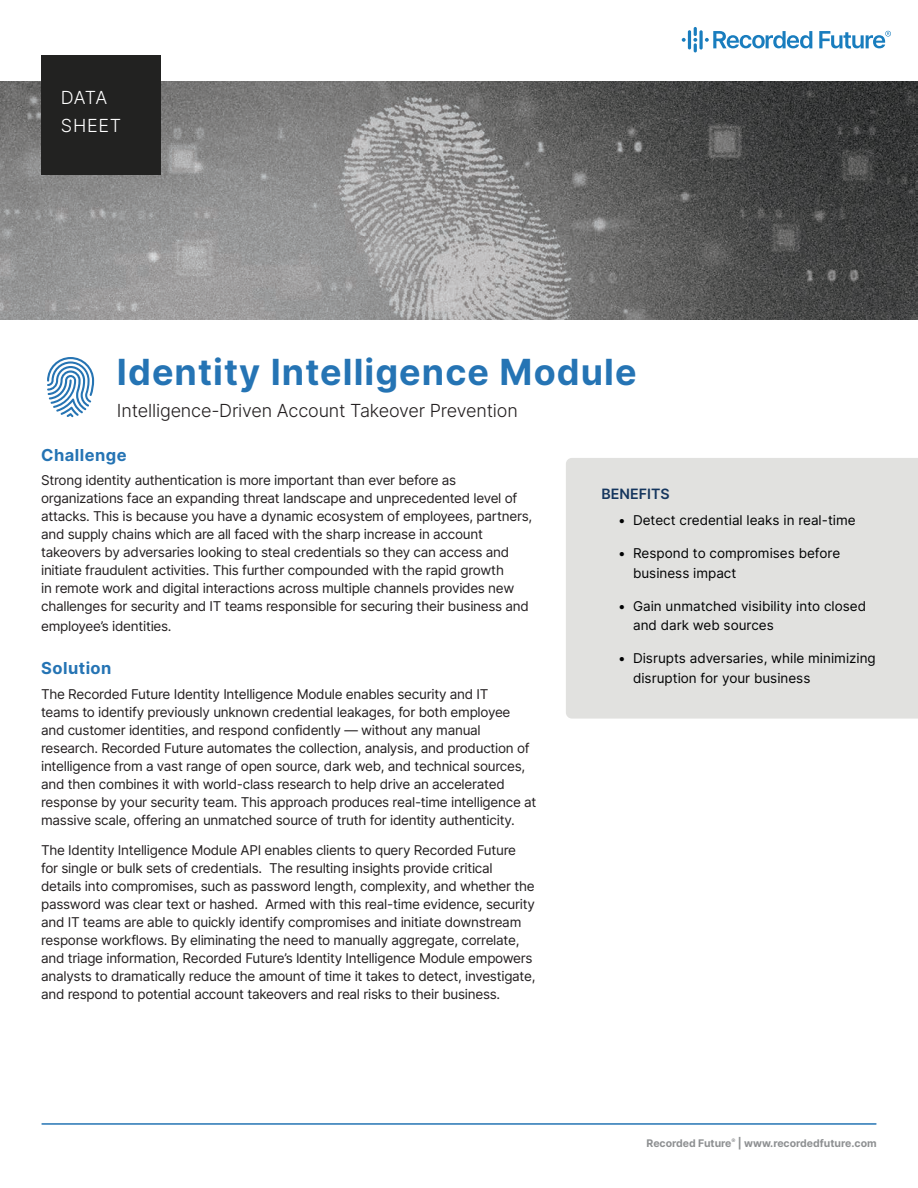
<style>
.page{position:relative;width:918px;height:1188px;background:#fff}
.page>*{position:absolute;margin:0;border:0;box-sizing:border-box;transform-origin:0 0}
.H1_Title{font:700 36px "Inter";letter-spacing:.03em;color:#2574b4}
.H1_Sub{font:300 18px "Inter";letter-spacing:-.01em;color:#231f20}
.Label{font:300 18px/27.6px "Inter";letter-spacing:.04em;color:#fff}
.H2_Sub-Header{font:700 16.5px "Inter";letter-spacing:.03em;color:#2574b4}
.t1{font:600 14.25px "Inter";color:#15365e}
.Body{font:13.5px/18px "Inter";letter-spacing:-.02em;color:#231f20}
.t2{font:13.5px/19.5px "Inter";color:#010203}
.t3{font:700 10.5px "Inter";color:#8e9092}
</style>
<div class="page">
<hr style="left:42px;top:1123px;width:834px;height:2px;background:#2574b4">
<img style="left:0;top:82px;width:918px;height:238px">
<svg style="left:819px;top:31px;width:72px;height:18px"></svg>
<svg style="left:682px;top:38px;width:4px;height:4px"></svg>
<hr style="left:688px;top:30px;width:3px;height:19px;background:#197dbe;border-radius:2px">
<svg style="left:693px;top:27px;width:119px;height:25px"></svg>
<div style="left:41px;top:56px;width:119px;height:119px;background:#222221"></div>
<div style="left:566px;top:458px;width:352px;height:261px;background:#e1e1df"></div>
<svg style="left:47px;top:357px;width:47px;height:60px"></svg>
<p class="Label" style="left:61px;top:84px;width:62px">DATA<br>SHEET</p>
<p class="H1_Title" style="left:117px;top:345px;width:521px">Identity Intelligence Module</p>
<p class="H1_Sub" style="left:117px;top:397px;width:402px">Intelligence-Driven Account Takeover Prevention</p>
<p class="H2_Sub-Header" style="left:41px;top:443px;width:87px">Challenge</p>
<p class="Body" style="left:41px;top:471px;width:493px">Strong identity authentication is more important than ever before as organizations face an expanding threat landscape and unprecedented level of attacks. This is because you have a dynamic ecosystem of employees, partners, and supply chains which are all faced with the sharp increase in account takeovers by adversaries looking to steal credentials so they can access and initiate fraudulent activities. This further compounded with the rapid growth<br>in remote work and digital interactions across multiple channels provides new challenges for security and IT teams responsible for securing their business and</p>
<p class="Body" style="left:41px;top:617px;width:132px">employee’s identities.</p>
<p class="H2_Sub-Header" style="left:41px;top:656px;width:72px">Solution</p>
<p class="Body" style="left:41px;top:685px;width:497px">The Recorded Future Identity Intelligence Module enables security and IT<br>teams to identify previously unknown credential leakages, for both employee and customer identities, and respond confidently — without any manual research. Recorded Future automates the collection, analysis, and production of intelligence from a vast range of open source, dark web, and technical sources, and then combines it with world-class research to help drive an accelerated response by your security team. This approach produces real-time intelligence at massive scale, offering an unmatched source of truth for identity authenticity.</p>
<p class="Body" style="left:41px;top:841px;width:496px">The Identity Intelligence Module API enables clients to query Recorded Future for single or bulk sets of credentials. The resulting insights provide critical details into compromises, such as password length, complexity, and whether the password was clear text or hashed. Armed with this real-time evidence, security and IT teams are able to quickly identify compromises and initiate downstream response workflows. By eliminating the need to manually aggregate, correlate, and triage information, Recorded Future’s Identity Intelligence Module empowers analysts to dramatically reduce the amount of time it takes to detect, investigate, and respond to potential account takeovers and real risks to their business.</p>
<h3 class="t1" style="left:602px;top:483px;width:70px">BENEFITS</h3>
<p class="t2" style="left:618px;top:510px;width:239px">• Detect credential leaks in real-time</p>
<p class="t2" style="left:633px;top:543px;width:209px;text-indent:-15px">• Respond to compromises before business impact</p>
<p class="t2" style="left:633px;top:596px;width:235px;text-indent:-15px">• Gain unmatched visibility into closed and dark web sources</p>
<p class="t2" style="left:633px;top:648px;width:244px;text-indent:-15px">• Disrupts adversaries, while minimizing disruption for your business</p>
<p class="t3" style="left:647px;top:1135px;width:232px">Recorded Future<sup>®</sup> | www.recordedfuture.com</p>
</div>
